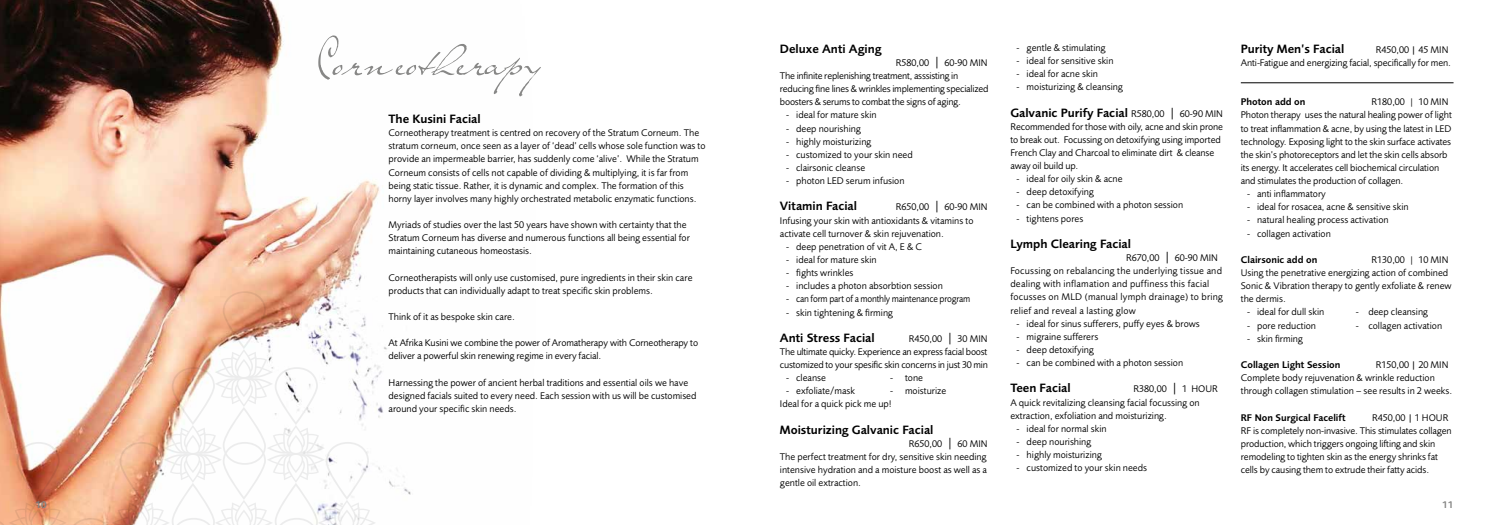
<style>
.page{position:relative;width:1489px;height:525px;background:#fff}
.page>*{position:absolute;margin:0;border:0;box-sizing:border-box;transform-origin:0 0}
.t1{font:600 12.5px "Foundry Sans";color:#000}
.t2{font:10px/13.1px "Foundry Sans";color:#000}
.t3{font:10px/13.1px "Foundry Sans";letter-spacing:-.02em;color:#000}
.t4{font:10px/13.1px "Foundry Sans";letter-spacing:.02em;color:#000}
.t5{font:600 10px "Foundry Sans";color:#000}
.t6{font:600 10px "Foundry Sans";color:#878786}
.s1{font-weight:300;font-size:13.75px}
.s2{font-weight:400;font-size:10px}
.s3{font-weight:300}
</style>
<div class="page">
<img style="left:0;top:0;width:521px;height:495px">
<svg style="left:318px;top:35px;width:223px;height:61px"></svg>
<svg style="left:0;top:291px;width:376px;height:233px"></svg>
<hr style="left:1240px;top:82px;width:213px;height:1px;background:#000">
<p class="t1" style="left:388px;top:111px;width:94px">The Kusini Facial</p>
<p class="t2" style="left:388px;top:126px;width:318px">Corneotherapy treatment is centred on recovery of the Stratum Corneum. The stratum corneum, once seen as a layer of ‘dead’ cells whose sole function was to provide an impermeable barrier, has suddenly come ‘alive’. While the Stratum Corneum consists of cells not capable of dividing &amp; multiplying, it is far from being static tissue. Rather, it is dynamic and complex. The formation of this horny layer involves many highly orchestrated metabolic enzymatic functions.</p>
<p class="t2" style="left:388px;top:218px;width:303px">Myriads of studies over the last 50 years have shown with certainty that the<br>Stratum Corneum has diverse and numerous functions all being essential for maintaining cutaneous homeostasis.</p>
<p class="t2" style="left:388px;top:270px;width:305px">Corneotherapists will only use customised, pure ingredients in their skin care products that can individually adapt to treat specific skin problems.</p>
<p class="t2" style="left:388px;top:310px;width:128px">Think of it as bespoke skin care.</p>
<p class="t2" style="left:388px;top:336px;width:311px">At Afrika Kusini we combine the power of Aromatherapy with Corneotherapy to deliver a powerful skin renewing regime in every facial.</p>
<p class="t2" style="left:388px;top:375px;width:309px">Harnessing the power of ancient herbal traditions and essential oils we have designed facials suited to every need. Each session with us will be customised around your specific skin needs.</p>
<p class="t1" style="left:780px;top:41px;width:103px">Deluxe Anti Aging</p>
<p class="t3" style="left:780px;top:56px;width:210px;text-indent:116px">R580,00 <span class="s1">|</span> 60-90 MIN The infinite replenishing treatment, asssisting in reducing fine lines &amp; wrinkles implementing specialized boosters &amp; serums to combat the signs of aging.</p>
<p class="t2" style="left:786px;top:108px;width:92px">- ideal for mature skin</p>
<p class="t2" style="left:786px;top:121px;width:76px">- deep nourishing</p>
<p class="t2" style="left:786px;top:135px;width:87px">- highly moisturizing</p>
<p class="t2" style="left:786px;top:148px;width:128px">- customized to your skin need</p>
<p class="t2" style="left:786px;top:161px;width:80px">- clairsonic cleanse</p>
<p class="t2" style="left:786px;top:174px;width:120px">- photon LED serum infusion</p>
<p class="t1" style="left:780px;top:199px;width:79px">Vitamin Facial</p>
<p class="t2" style="left:780px;top:200px;width:209px;text-indent:116px">R650,00 <span class="s1">|</span> 60-90 MIN<br>Infusing your skin with antioxidants &amp; vitamins to activate cell turnover &amp; skin rejuvenation.</p>
<p class="t2" style="left:786px;top:240px;width:137px">- deep penetration of vit A, E &amp; C</p>
<p class="t2" style="left:786px;top:253px;width:92px">- ideal for mature skin</p>
<p class="t2" style="left:786px;top:266px;width:69px">- fights wrinkles</p>
<p class="t2" style="left:786px;top:279px;width:158px">- includes a photon absorbtion session</p>
<p class="t3" style="left:786px;top:292px;width:186px">- can form part of a monthly maintenance program</p>
<p class="t2" style="left:786px;top:305px;width:108px">- skin tightening &amp; firming</p>
<p class="t1" style="left:780px;top:330px;width:96px">Anti Stress Facial</p>
<p class="t2" style="left:780px;top:331px;width:209px;text-align:justify;text-indent:129px">R450,00 <span class="s1">|</span> 30 MIN The ultimate quicky. Experience an express facial boost customized to your spesific skin concerns in just 30 min</p>
<p class="t2" style="left:786px;top:371px;width:41px">- cleanse</p>
<p class="t2" style="left:890px;top:371px;width:35px">- tone</p>
<p class="t2" style="left:786px;top:384px;width:70px">- exfoliate/mask</p>
<p class="t2" style="left:780px;top:384px;width:168px;text-indent:110px">- moisturize<br>Ideal for a quick pick me up!</p>
<p class="t1" style="left:780px;top:422px;width:155px">Moisturizing Galvanic Facial</p>
<p class="t2" style="left:780px;top:436px;width:209px;text-align:justify;text-indent:129px">R650,00 <span class="s1">|</span> 60 MIN The perfect treatment for dry, sensitive skin needing intensive hydration and a moisture boost as well as a gentle oil extraction.</p>
<p class="t2" style="left:1016px;top:41px;width:90px">- gentle &amp; stimulating</p>
<p class="t2" style="left:1016px;top:54px;width:98px">- ideal for sensitive skin</p>
<p class="t2" style="left:1016px;top:67px;width:83px">- ideal for acne skin</p>
<p class="t2" style="left:1016px;top:80px;width:108px">- moisturizing &amp; cleansing</p>
<p class="t1" style="left:1010px;top:105px;width:214px">Galvanic Purify Facial <span class="s2">R580,00</span> <span class="s1">|</span> <span class="s2">60-90 MIN</span></p>
<p class="t2" style="left:1010px;top:120px;width:214px">Recommended for those with oily, acne and skin prone to break out. Focussing on detoxifying using imported French Clay and Charcoal to eliminate dirt &amp; cleanse away oil build up.</p>
<p class="t2" style="left:1016px;top:172px;width:107px">- ideal for oily skin &amp; acne</p>
<p class="t2" style="left:1016px;top:185px;width:79px">- deep detoxifying</p>
<p class="t2" style="left:1016px;top:198px;width:168px">- can be combined with a photon session</p>
<p class="t2" style="left:1016px;top:211px;width:68px">- tightens pores</p>
<p class="t1" style="left:1010px;top:236px;width:122px">Lymph Clearing Facial</p>
<p class="t4" style="left:1010px;top:251px;width:214px;text-indent:116px">R670,00 <span class="s1">|</span> 60-90 MIN Focussing on rebalancing the underlying tissue and dealing with inflamation and puffiness this facial focusses on MLD (manual lymph drainage) to bring relief and reveal a lasting glow</p>
<p class="t2" style="left:1016px;top:316px;width:185px">- ideal for sinus sufferers, puffy eyes &amp; brows</p>
<p class="t2" style="left:1016px;top:330px;width:83px">- migraine sufferers</p>
<p class="t2" style="left:1016px;top:343px;width:79px">- deep detoxifying</p>
<p class="t2" style="left:1016px;top:356px;width:168px">- can be combined with a photon session</p>
<p class="t1" style="left:1010px;top:381px;width:62px">Teen Facial</p>
<p class="t2" style="left:1010px;top:382px;width:209px;text-indent:123px">R380,00 <span class="s1">|</span> 1 HOUR<br>A quick revitalizing cleansing facial focussing on extraction, exfoliation and moisturizing.</p>
<p class="t2" style="left:1016px;top:421px;width:92px">- ideal for normal skin</p>
<p class="t2" style="left:1016px;top:435px;width:76px">- deep nourishing</p>
<p class="t2" style="left:1016px;top:448px;width:87px">- highly moisturizing</p>
<p class="t2" style="left:1016px;top:461px;width:132px">- customized to your skin needs</p>
<p class="t1" style="left:1240px;top:41px;width:105px">Purity Men’s Facial</p>
<p class="t2" style="left:1240px;top:43px;width:212px;text-align:right">R450,00 | 45 MIN<br>Anti-Fatigue and energizing facial, specifically for men.</p>
<p class="t5" style="left:1240px;top:96px;width:66px">Photon add on</p>
<p class="t2" style="left:1240px;top:95px;width:212px;text-indent:131px">R180,00 <span class="s3">|</span> 10 MIN Photon therapy uses the natural healing power of light to treat inflammation &amp; acne, by using the latest in LED technology. Exposing light to the skin surface activates the skin’s photoreceptors and let the skin cells absorb its energy. It accelerates cell biochemical circulation and stimulates the production of collagen.</p>
<p class="t2" style="left:1246px;top:187px;width:80px">- anti inflammatory</p>
<p class="t2" style="left:1246px;top:200px;width:163px">- ideal for rosacea, acne &amp; sensitive skin</p>
<p class="t2" style="left:1246px;top:213px;width:143px">- natural healing process activation</p>
<p class="t2" style="left:1246px;top:226px;width:85px">- collagen activation</p>
<p class="t5" style="left:1240px;top:253px;width:78px">Clairsonic add on</p>
<p class="t2" style="left:1240px;top:253px;width:212px;text-indent:131px">R130,00 <span class="s3">|</span> 10 MIN Using the penetrative energizing action of combined Sonic &amp; Vibration therapy to gently exfoliate &amp; renew the dermis.</p>
<p class="t2" style="left:1246px;top:305px;width:79px">- ideal for dull skin</p>
<p class="t2" style="left:1355px;top:305px;width:74px">- deep cleansing</p>
<p class="t2" style="left:1246px;top:318px;width:70px">- pore reduction</p>
<p class="t2" style="left:1355px;top:318px;width:88px">- collagen activation</p>
<p class="t2" style="left:1246px;top:331px;width:57px">- skin firming</p>
<p class="t5" style="left:1240px;top:358px;width:101px">Collagen Light Session</p>
<p class="t2" style="left:1240px;top:358px;width:213px;text-indent:135px">R150,00 | 20 MIN<br>Complete body rejuvenation &amp; wrinkle reduction through collagen stimulation – see results in 2 weeks.</p>
<p class="t5" style="left:1240px;top:411px;width:106px">RF Non Surgical Facelift</p>
<p class="t2" style="left:1240px;top:410px;width:212px;text-indent:131px">R450,00 | 1 HOUR RF is completely non-invasive. This stimulates collagen production, which triggers ongoing lifting and skin remodeling to tighten skin as the energy shrinks fat cells by causing them to extrude their fatty acids.</p>
<p class="t6" style="left:35px;top:498px;width:13px">10</p>
<p class="t6" style="left:1441px;top:498px;width:13px">11</p>
</div>
